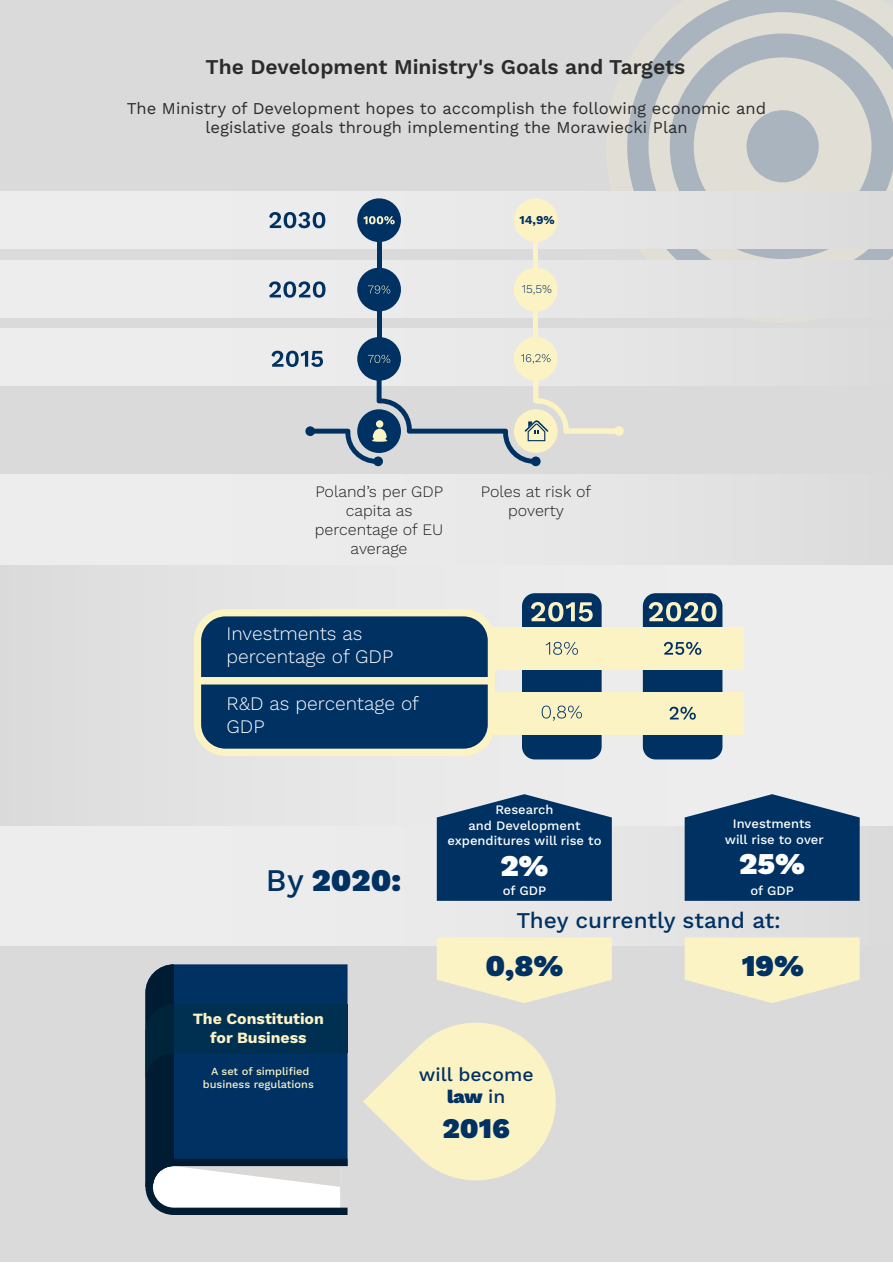
<style>
.page{position:relative;width:893px;height:1263px;background:#fff}
.page>*{position:absolute;margin:0;border:0;box-sizing:border-box;transform-origin:0 0}
.t1{font:900 31.5px "Work Sans";color:#003163}
.t2{font:900 30.15px "Work Sans";color:#003163}
.t3{font:900 30.15px "Work Sans";color:#fff}
.t4{font:900 28.5px "Work Sans";color:#003163}
.t5{font:500 22.5px "Work Sans";color:#003163}
.t6{font:600 21px "Work Sans";color:#2b2b2b}
.t7{font:300 19.05px/23px "Work Sans";color:#fff}
.t8{font:500 19.05px/22.8px "Work Sans";color:#003163;text-align:center}
.t9{font:16.5px/19.5px "Work Sans";color:#2b2b2b;text-align:center}
.t10{font:300 15.9px/19.2px "Work Sans";color:#1d1d1b;text-align:center}
.t11{font:700 15.6px/18.8px "Work Sans";color:#fcf3c5;text-align:center}
.t12{font:500 12.9px/15.5px "Work Sans";color:#fff;text-align:center}
.t13{font:300 12px "Work Sans";color:#003163}
.t14{font:700 12px "Work Sans";color:#003163}
.t15{font:500 10.8px/13px "Work Sans";color:#fcf3c5;text-align:center}
.s1{font-weight:500}
.s2{font-weight:900}
</style>
<div class="page">
<div style="left:0;top:0;width:892px;height:1262px;background:#dadada"></div>
<svg style="left:606px;top:0;width:234px;height:318px"></svg>
<svg style="left:638px;top:2px;width:222px;height:258px;fill:#aab4bf"></svg>
<svg style="left:648px;top:12px;width:244px;height:248px"></svg>
<div style="left:693px;top:57px;width:178px;height:178px;background:#e1dfd5;border-radius:50%"></div>
<div style="left:746px;top:110px;width:72px;height:72px;background:#aab4bf;border-radius:50%"></div>
<div style="left:0;top:524px;width:892px;height:302px;background:linear-gradient(to right,#dfdfde,#f0f0f0)"></div>
<div style="left:522px;top:593px;width:79px;height:166px;background:#003163;border-radius:13px"></div>
<div style="left:642px;top:593px;width:80px;height:166px;background:#003163;border-radius:13px"></div>
<div style="left:478px;top:627px;width:266px;height:43px;background:#fcf3c5"></div>
<div style="left:478px;top:692px;width:266px;height:43px;background:#fcf3c5"></div>
<svg style="left:531px;top:602px;width:61px;height:20px"></svg>
<svg style="left:545px;top:642px;width:33px;height:13px"></svg>
<svg style="left:541px;top:706px;width:41px;height:15px"></svg>
<svg style="left:664px;top:642px;width:37px;height:13px"></svg>
<svg style="left:669px;top:707px;width:26px;height:13px"></svg>
<svg style="left:648px;top:602px;width:68px;height:20px"></svg>
<div style="left:197px;top:613px;width:294px;height:139px;background:#003163;border-radius:28px"></div>
<div style="left:194px;top:609px;width:301px;height:147px;border:7px solid #fcf3c5;border-radius:28px"></div>
<div style="left:197px;top:677px;width:294px;height:8px;background:#fcf3c5"></div>
<svg style="left:145px;top:964px;width:202px;height:251px;background:#305375"></svg>
<div style="left:174px;top:1004px;width:173px;height:49px;background:#003051"></div>
<svg style="left:363px;top:1023px;width:193px;height:158px"></svg>
<div style="left:0;top:826px;width:892px;height:119px;background:linear-gradient(to right,#f1f1f1,#dfdfdf)"></div>
<svg style="left:437px;top:794px;width:175px;height:107px;background:#1a4572"></svg>
<svg style="left:684px;top:794px;width:175px;height:107px;background:#1b4672"></svg>
<svg style="left:437px;top:937px;width:175px;height:66px"></svg>
<svg style="left:684px;top:937px;width:175px;height:66px"></svg>
<div style="left:0;top:192px;width:892px;height:57px;background:linear-gradient(to right,#f1f1f1,#dfdfdf)"></div>
<div style="left:0;top:260px;width:892px;height:57px;background:linear-gradient(to right,#f0f0f0,#dfdfde)"></div>
<div style="left:0;top:329px;width:892px;height:57px;background:linear-gradient(to right,#f1f1f1,#dfdfdf)"></div>
<div style="left:0;top:475px;width:892px;height:89px;background:linear-gradient(to right,#f1f1f1,#dfdfdf)"></div>
<div style="left:614px;top:426px;width:10px;height:10px;background:#fcf3c5;border-radius:50%"></div>
<div style="left:514px;top:337px;width:43px;height:44px;background:#fcf3c5;border-radius:50%"></div>
<div style="left:531px;top:457px;width:9px;height:9px;background:#003163;border-radius:50%"></div>
<div style="left:357px;top:337px;width:44px;height:44px;background:#003163;border-radius:50%"></div>
<svg style="left:373px;top:457px;width:10px;height:9px"></svg>
<svg style="left:305px;top:426px;width:10px;height:10px"></svg>
<div style="left:376px;top:309px;width:5px;height:31px;background:#003163"></div>
<div style="left:376px;top:240px;width:5px;height:31px;background:#003163"></div>
<div style="left:533px;top:309px;width:5px;height:31px;background:#fcf3c5"></div>
<div style="left:514px;top:268px;width:43px;height:43px;background:#fcf3c5;border-radius:50%"></div>
<div style="left:357px;top:268px;width:44px;height:43px;background:#003163;border-radius:50%"></div>
<div style="left:533px;top:240px;width:5px;height:31px;background:#fcf3c5"></div>
<div style="left:514px;top:198px;width:43px;height:44px;background:#fcf3c5;border-radius:50%"></div>
<div style="left:357px;top:198px;width:44px;height:44px;background:#003163;border-radius:50%"></div>
<svg style="left:368px;top:355px;width:22px;height:8px"></svg>
<svg style="left:521px;top:354px;width:29px;height:10px"></svg>
<svg style="left:368px;top:285px;width:22px;height:9px"></svg>
<svg style="left:363px;top:216px;width:32px;height:8px"></svg>
<svg style="left:271px;top:351px;width:52px;height:16px"></svg>
<svg style="left:269px;top:281px;width:56px;height:17px"></svg>
<svg style="left:269px;top:212px;width:56px;height:16px"></svg>
<svg style="left:308px;top:374px;width:313px;height:90px"></svg>
<p class="t6" style="left:206px;top:54px;width:481px">The Development Ministry's Goals and Targets</p>
<p class="t9" style="left:127px;top:99px;width:640px">The Ministry of Development hopes to accomplish the following economic and legislative goals through implementing the Morawiecki Plan</p>
<p class="t14" style="left:519px;top:213px;width:37px">14,9%</p>
<p class="t13" style="left:521px;top:282px;width:32px">15,5%</p>
<p class="t10" style="left:315px;top:482px;width:130px">Poland’s per GDP capita as percentage of EU average</p>
<p class="t10" style="left:481px;top:482px;width:112px">Poles at risk of poverty</p>
<p class="t7" style="left:226px;top:623px;width:168px">Investments as percentage of GDP</p>
<p class="t7" style="left:226px;top:693px;width:194px">R&amp;D as percentage of<br>GDP</p>
<h1 class="t1" style="left:266px;top:862px;width:137px"><span class="s1">By</span> 2020:</h1>
<p class="t12" style="left:447px;top:803px;width:155px">Research<br>and Development expenditures will rise to</p>
<p class="t12" style="left:503px;top:883px;width:45px">of GDP</p>
<h2 class="t3" style="left:500px;top:848px;width:50px">2%</h2>
<p class="t12" style="left:724px;top:817px;width:100px">Investments will rise to over</p>
<h2 class="t3" style="left:739px;top:847px;width:67px">25%</h2>
<p class="t12" style="left:750px;top:883px;width:45px">of GDP</p>
<h3 class="t5" style="left:516px;top:907px;width:266px">They currently stand at:</h3>
<h2 class="t2" style="left:485px;top:948px;width:80px">0,8%</h2>
<h2 class="t2" style="left:741px;top:948px;width:64px">19%</h2>
<p class="t11" style="left:193px;top:1010px;width:133px">The Constitution for Business</p>
<p class="t15" style="left:203px;top:1065px;width:112px">A set of simplified business regulations</p>
<p class="t8" style="left:418px;top:1064px;width:116px">will become <span class="s2">law</span> in</p>
<h3 class="t4" style="left:442px;top:1112px;width:69px">2016</h3>
</div>
